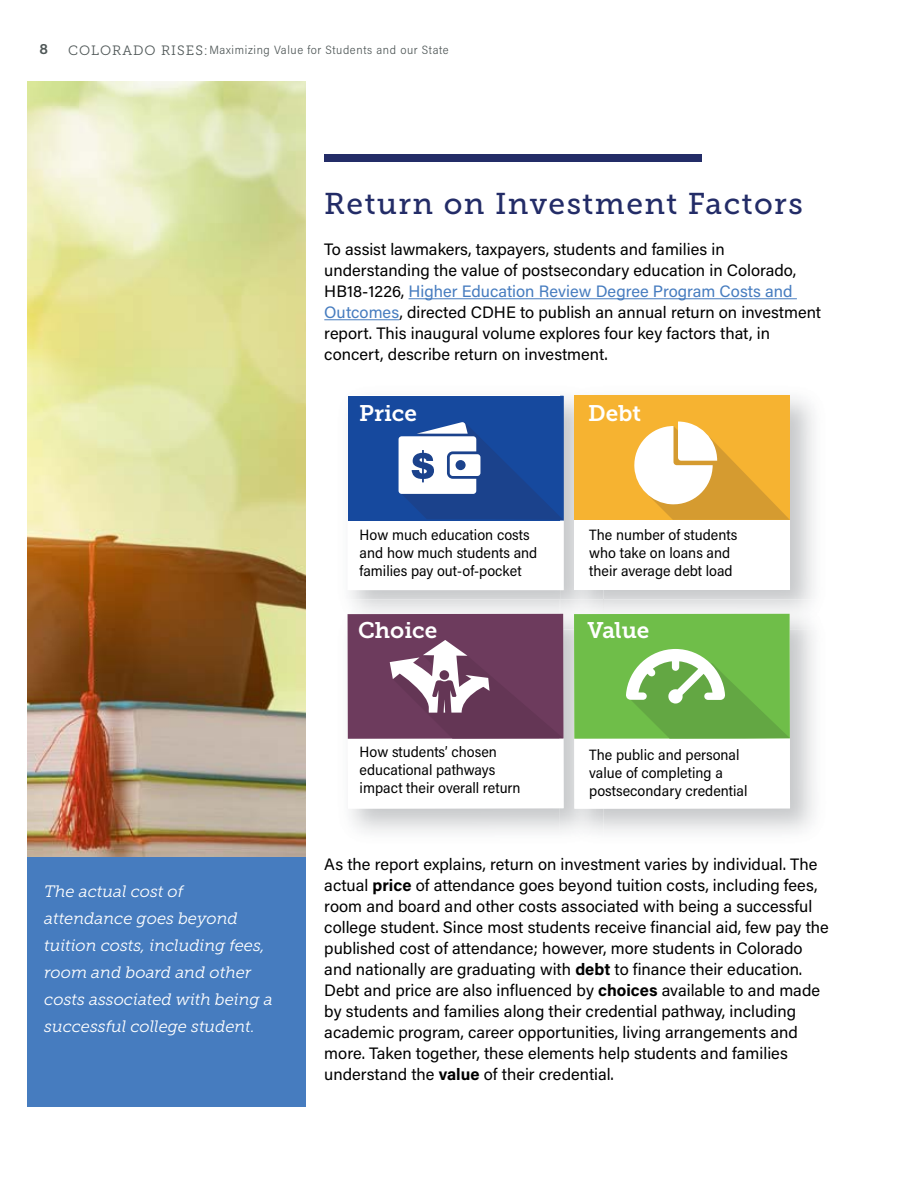
<style>
.page{position:relative;width:918px;height:1188px;background:#fff}
.page>*{position:absolute;margin:0;border:0;box-sizing:border-box;transform-origin:0 0}
.t1{font:30px "Museo Slab 500";letter-spacing:.05em;color:#232c67}
.t2{font:22.5px "Museo Slab 700";color:#fff}
.t3{font:16.5px/21px "Acumin Pro";color:#000}
.t4{font:italic 16.5px/27px "Museo Slab 300";color:#fff}
.t5{font:15px/18px "Acumin Pro Semi Cond";color:#000}
.t6{font:600 15px "Acumin Pro";color:#4f5757}
.t7{font:300 12px "Acumin Pro Semi Cond";letter-spacing:.05em;color:#4f5757}
.s1{font-family:"Museo Slab 300";font-weight:400;font-size:13.5px}
.s2{color:#467cbf}
.s3{font-weight:700}
</style>
<div class="page">
<hr style="left:409px;top:298px;width:388px;height:1px;background:#467cbf">
<hr style="left:324px;top:319px;width:75px;height:1px;background:#467cbf">
<div style="left:324px;top:154px;width:378px;height:8px;background:#232c67"></div>
<img style="left:27px;top:81px;width:279px;height:777px">
<div style="left:27px;top:858px;width:279px;height:249px;background:#467cbf"></div>
<div style="left:348px;top:396px;width:216px;height:124px;background:#16499e"></div>
<div style="left:348px;top:614px;width:216px;height:195px;background:#fff"></div>
<div style="left:348px;top:614px;width:215px;height:125px;background:#6d3b5d"></div>
<img style="left:560px;top:395px;width:4px;height:195px">
<img style="left:560px;top:396px;width:4px;height:124px">
<svg style="left:399px;top:422px;width:164px;height:98px"></svg>
<div style="left:574px;top:395px;width:216px;height:125px;background:#f6b331"></div>
<svg style="left:634px;top:422px;width:156px;height:98px"></svg>
<img style="left:560px;top:630px;width:43px;height:203px">
<img style="left:560px;top:599px;width:14px;height:31px">
<img style="left:560px;top:614px;width:4px;height:194px">
<img style="left:560px;top:629px;width:3px;height:11px">
<svg style="left:390px;top:640px;width:174px;height:99px"></svg>
<svg style="left:603px;top:599px;width:1px;height:15px"></svg>
<img style="left:560px;top:614px;width:3px;height:15px">
<div style="left:574px;top:614px;width:216px;height:195px;background:#fff"></div>
<div style="left:574px;top:614px;width:216px;height:125px;background:#6fbe49"></div>
<svg style="left:626px;top:649px;width:164px;height:90px"></svg>
<p class="t6" style="left:40px;top:38px;width:10px">8</p>
<p class="t7" style="left:68px;top:42px;width:382px"><span class="s1">COLORADO RISES:</span>Maximizing Value for Students and our State</p>
<h1 class="t1" style="left:324px;top:187px;width:480px">Return on Investment Factors</h1>
<p class="t3" style="left:324px;top:238px;width:498px">To assist lawmakers, taxpayers, students and families in understanding the value of postsecondary education in Colorado, HB18-1226, <span class="s2">Higher Education Review Degree Program Costs and Outcomes</span>, directed CDHE to publish an annual return on investment report. This inaugural volume explores four key factors that, in concert, describe return on investment.</p>
<h2 class="t2" style="left:359px;top:400px;width:59px">Price</h2>
<h2 class="t2" style="left:588px;top:400px;width:54px">Debt</h2>
<p class="t5" style="left:360px;top:526px;width:179px">How much education costs and how much students and families pay out-of-pocket</p>
<p class="t5" style="left:589px;top:526px;width:150px">The number of students who take on loans and their average debt load</p>
<h2 class="t2" style="left:358px;top:618px;width:81px">Choice</h2>
<h2 class="t2" style="left:587px;top:618px;width:64px">Value</h2>
<p class="t4" style="left:44px;top:878px;width:230px">The actual cost of attendance goes beyond tuition costs, including fees, room and board and other costs associated with being a successful college student.</p>
<p class="t5" style="left:360px;top:743px;width:162px">How students’ chosen educational pathways impact their overall return</p>
<p class="t5" style="left:589px;top:745px;width:160px">The public and personal value of completing a postsecondary credential</p>
<p class="t3" style="left:324px;top:853px;width:506px">As the report explains, return on investment varies by individual. The actual <span class="s3">price</span> of attendance goes beyond tuition costs, including fees, room and board and other costs associated with being a successful college student. Since most students receive financial aid, few pay the published cost of attendance; however, more students in Colorado and nationally are graduating with <span class="s3">debt</span> to finance their education.<br>Debt and price are also influenced by <span class="s3">choices</span> available to and made by students and families along their credential pathway, including academic program, career opportunities, living arrangements and more. Taken together, these elements help students and families understand the <span class="s3">value</span> of their credential.</p>
</div>
